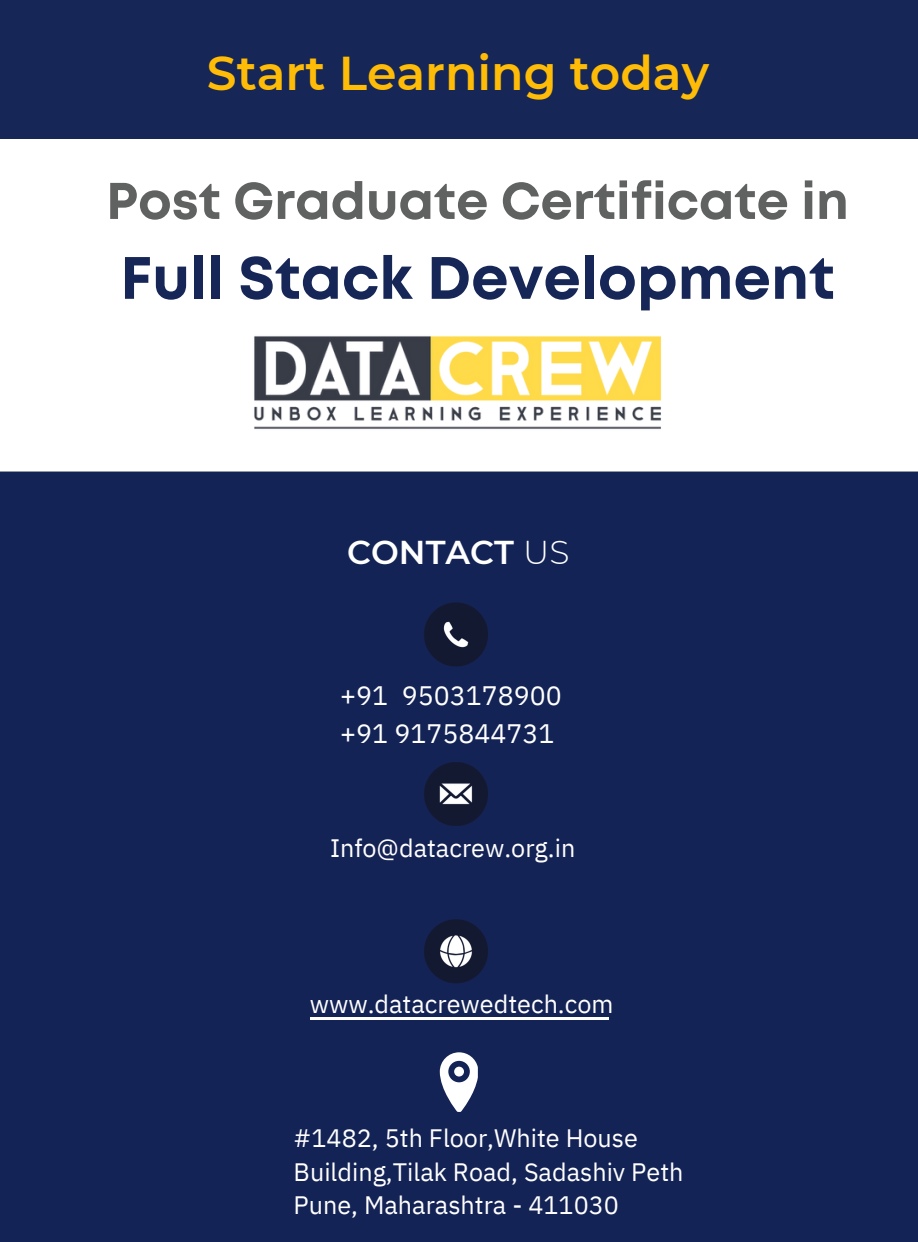
<style>
.page{position:relative;width:918px;height:1242px;background:#fff}
.page>*{position:absolute;margin:0;border:0;box-sizing:border-box;transform-origin:0 0}
.t1{font:700 59.7px "Mont";color:#162657}
.t2{font:700 51.45px "Mont";color:#606261}
.t3{font:600 47.4px "Montserrat";color:#ffbc07}
.t4{font:600 33px "Montserrat";color:#fff}
.t5{font:26.7px/37.2px "IBM Plex Sans";color:#fff}
.t6{font:25.2px/33.8px "IBM Plex Sans";color:#fff}
.s1{font-weight:300}
</style>
<div class="page">
<div style="left:0;top:0;width:918px;height:139px;background:#162657"></div>
<div style="left:0;top:471px;width:918px;height:771px;background:#142355"></div>
<img style="left:254px;top:336px;width:407px;height:93px">
<hr style="left:310px;top:1018px;width:299px;height:2px;background:#fff">
<svg style="left:440px;top:1052px;width:38px;height:60px"></svg>
<div style="left:454px;top:1067px;width:10px;height:10px;background:#fff;border-radius:50%"></div>
<p class="t3" style="left:207px;top:44px;width:504px">Start Learning today</p>
<p class="t2" style="left:106px;top:182px;width:744px">Post Graduate Certificate in</p>
<p class="t1" style="left:120px;top:256px;width:716px">Full Stack Development</p>
<p class="t4" style="left:347px;top:532px;width:224px">CONTACT <span class="s1">US</span></p>
<p class="t5" style="left:340px;top:677px;width:223px">+91 9503178900 +91 9175844731</p>
<p class="t6" style="left:330px;top:831px;width:247px">Info@datacrew.org.in</p>
<h2 class="t6" style="left:310px;top:987px;width:305px">www.datacrewedtech.com</h2>
<p class="t6" style="left:294px;top:1121px;width:391px">#1482, 5th Floor,White House<br>Building,Tilak Road, Sadashiv Peth<br>Pune, Maharashtra - 411030</p>
</div>
